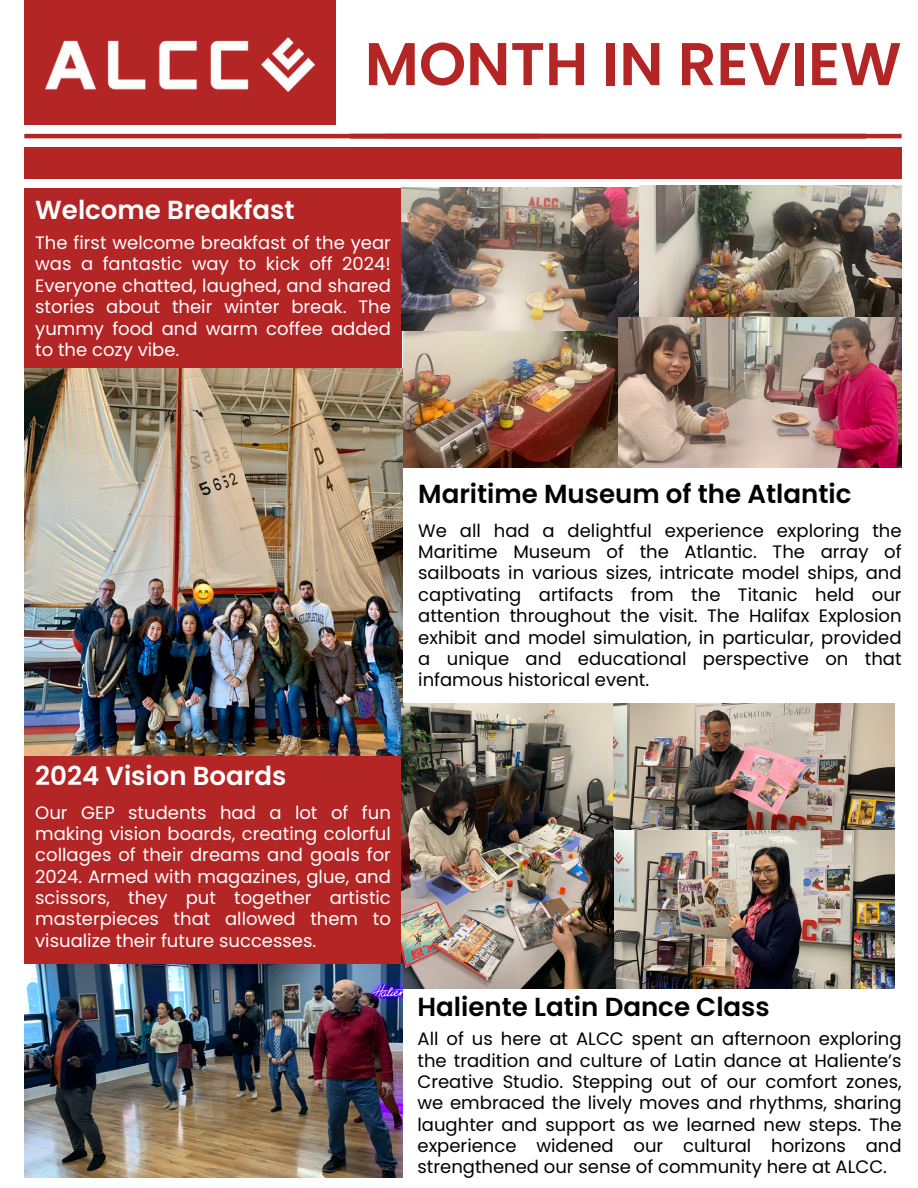
<style>
.page{position:relative;width:918px;height:1188px;background:#fff}
.page>*{position:absolute;margin:0;border:0;box-sizing:border-box;transform-origin:0 0}
.t1{font:600 60.15px "Poppins";color:#b42525}
.t2{font:600 26.1px "Poppins";color:#000}
.t3{font:600 26.1px "Poppins";color:#fff}
.t4{font:18px/21.3px "Poppins";color:#000;text-align:justify}
.t5{font:18px/21.3px "Poppins";color:#fff;text-align:justify}
</style>
<div class="page">
<div style="left:24px;top:0;width:312px;height:125px;background:#b42525"></div>
<hr style="left:24px;top:134px;width:516px;height:4px;background:#b42525">
<div style="left:24px;top:188px;width:377px;height:215px;background:#b42525"></div>
<div style="left:24px;top:147px;width:878px;height:32px;background:#b42525"></div>
<img style="left:46px;top:38px;width:268px;height:54px">
<hr style="left:386px;top:134px;width:516px;height:4px;background:#b42525">
<div style="left:24px;top:755px;width:378px;height:215px;background:#b42525"></div>
<img style="left:24px;top:368px;width:378px;height:387px">
<img style="left:403px;top:331px;width:216px;height:136px">
<img style="left:402px;top:188px;width:237px;height:143px">
<img style="left:639px;top:185px;width:262px;height:132px">
<img style="left:619px;top:317px;width:282px;height:150px">
<img style="left:402px;top:704px;width:493px;height:285px">
<img style="left:24px;top:964px;width:378px;height:214px">
<p class="t3" style="left:35px;top:192px;width:261px">Welcome Breakfast</p>
<h2 class="t1" style="left:365px;top:22px;width:538px">MONTH IN REVIEW</h2>
<p class="t5" style="left:35px;top:232px;width:357px">The first welcome breakfast of the year was a fantastic way to kick off 2024!<br>Everyone chatted, laughed, and shared stories about their winter break. The yummy food and warm coffee added to the cozy vibe.</p>
<p class="t2" style="left:418px;top:476px;width:435px">Maritime Museum of the Atlantic</p>
<h2 class="t4" style="left:418px;top:520px;width:485px">We all had a delightful experience exploring the Maritime Museum of the Atlantic. The array of sailboats in various sizes, intricate model ships, and captivating artifacts from the Titanic held our attention throughout the visit. The Halifax Explosion exhibit and model simulation, in particular, provided a unique and educational perspective on that infamous historical event.</h2>
<p class="t3" style="left:35px;top:758px;width:253px">2024 Vision Boards</p>
<p class="t5" style="left:35px;top:802px;width:357px">Our GEP students had a lot of fun making vision boards, creating colorful collages of their dreams and goals for 2024. Armed with magazines, glue, and scissors, they put together artistic masterpieces that allowed them to visualize their future successes.</p>
<p class="t2" style="left:418px;top:989px;width:354px">Haliente Latin Dance Class</p>
<p class="t4" style="left:418px;top:1028px;width:486px">All of us here at ALCC spent an afternoon exploring the tradition and culture of Latin dance at Haliente’s Creative Studio. Stepping out of our comfort zones, we embraced the lively moves and rhythms, sharing laughter and support as we learned new steps. The experience widened our cultural horizons and strengthened our sense of community here at ALCC.</p>
</div>
